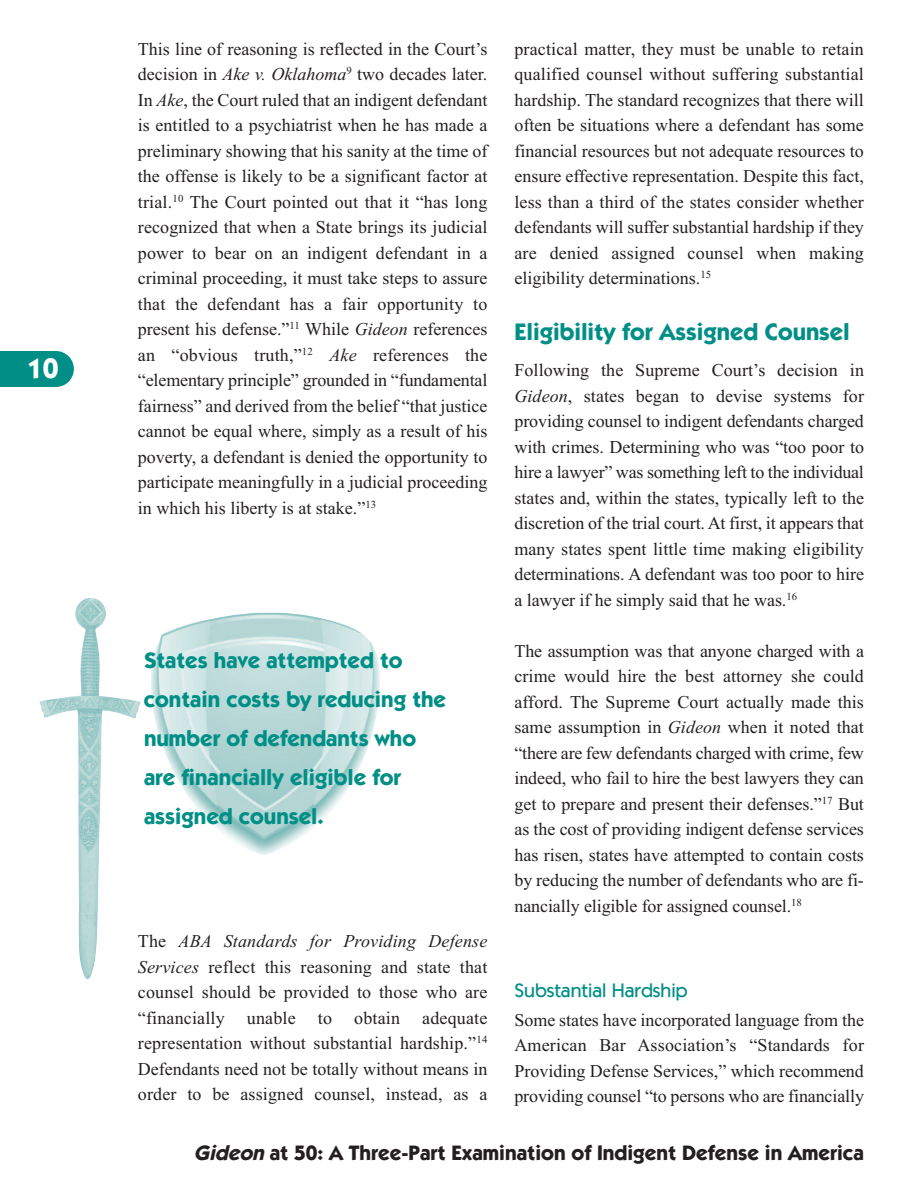
<style>
.page{position:relative;width:918px;height:1188px;background:#fff}
.page>*{position:absolute;margin:0;border:0;box-sizing:border-box;transform-origin:0 0}
.t1{font:700 28.5px "Itc Kabel";color:#fff}
.t2{font:700 24px "Itc Kabel";color:#008f86}
.t3{font:700 22.5px/39px "Itc Kabel";color:#008f86}
.t4{font:700 21px "Itc Kabel";color:#231f20}
.t5{font:500 19.5px "Itc Kabel";color:#008f86}
.t6{font:18px/25.5px "Times New Roman";color:#231f20;text-align:justify}
.s1{font-style:italic}
</style>
<div class="page">
<img style="left:79px;top:934px;width:18px;height:45px">
<img style="left:40px;top:598px;width:100px;height:315px">
<img style="left:151px;top:613px;width:229px;height:242px">
<div style="left:0;top:351px;width:74px;height:36px;background:#008f86"></div>
<h1 class="t1" style="left:27px;top:358px;width:33px">10</h1>
<p class="t6" style="left:138px;top:36px;width:351px">This line of reasoning is reflected in the Court’s decision in <span class="s1">Ake v. Oklahoma</span><sup>9</sup> two decades later.<br>In <span class="s1">Ake</span>, the Court ruled that an indigent defendant is entitled to a psychiatrist when he has made a preliminary showing that his sanity at the time of the offense is likely to be a significant factor at trial.<sup>10</sup> The Court pointed out that it “has long recognized that when a State brings its judicial power to bear on an indigent defendant in a criminal proceeding, it must take steps to assure that the defendant has a fair opportunity to present his defense.”<sup>11</sup> While <span class="s1">Gideon</span> references an “obvious truth,”<sup>12</sup> <span class="s1">Ake</span> references the “elementary principle” grounded in “fundamental fairness” and derived from the belief “that justice cannot be equal where, simply as a result of his poverty, a defendant is denied the opportunity to participate meaningfully in a judicial proceeding in which his liberty is at stake.”<sup>13</sup></p>
<p class="t3" style="left:144px;top:642px;width:304px">States have attempted to contain costs by reducing the number of defendants who are financially eligible for assigned counsel.</p>
<p class="t6" style="left:138px;top:928px;width:351px">The <span class="s1">ABA Standards for Providing Defense Services</span> reflect this reasoning and state that counsel should be provided to those who are “financially unable to obtain adequate representation without substantial hardship.”<sup>14<br></sup>Defendants need not be totally without means in order to be assigned counsel, instead, as a</p>
<p class="t6" style="left:514px;top:36px;width:351px">practical matter, they must be unable to retain qualified counsel without suffering substantial hardship. The standard recognizes that there will often be situations where a defendant has some financial resources but not adequate resources to ensure effective representation. Despite this fact, less than a third of the states consider whether defendants will suffer substantial hardship if they are denied assigned counsel when making eligibility determinations.<sup>15</sup></p>
<h2 class="t2" style="left:514px;top:323px;width:337px">Eligibility for Assigned Counsel</h2>
<p class="t6" style="left:514px;top:357px;width:351px">Following the Supreme Court’s decision in <span class="s1">Gideon</span>, states began to devise systems for providing counsel to indigent defendants charged with crimes. Determining who was “too poor to hire a lawyer” was something left to the individual states and, within the states, typically left to the discretion of the trial court. At first, it appears that many states spent little time making eligibility determinations. A defendant was too poor to hire a lawyer if he simply said that he was.<sup>16</sup></p>
<p class="t6" style="left:514px;top:638px;width:351px">The assumption was that anyone charged with a crime would hire the best attorney she could afford. The Supreme Court actually made this same assumption in <span class="s1">Gideon</span> when it noted that “there are few defendants charged with crime, few indeed, who fail to hire the best lawyers they can get to prepare and present their defenses.”<sup>17</sup> But as the cost of providing indigent defense services has risen, states have attempted to contain costs by reducing the number of defendants who are fi&shy;nancially eligible for assigned counsel.<sup>18</sup></p>
<p class="t5" style="left:514px;top:984px;width:175px">Substantial Hardship</p>
<p class="t6" style="left:514px;top:1007px;width:351px">Some states have incorporated language from the American Bar Association’s “Standards for Providing Defense Services,” which recommend providing counsel “to persons who are financially</p>
<p class="t4" style="left:194px;top:1145px;width:672px"><span class="s1">Gideon</span>at 50: A Three-Part Examination of Indigent Defense in America</p>
</div>
